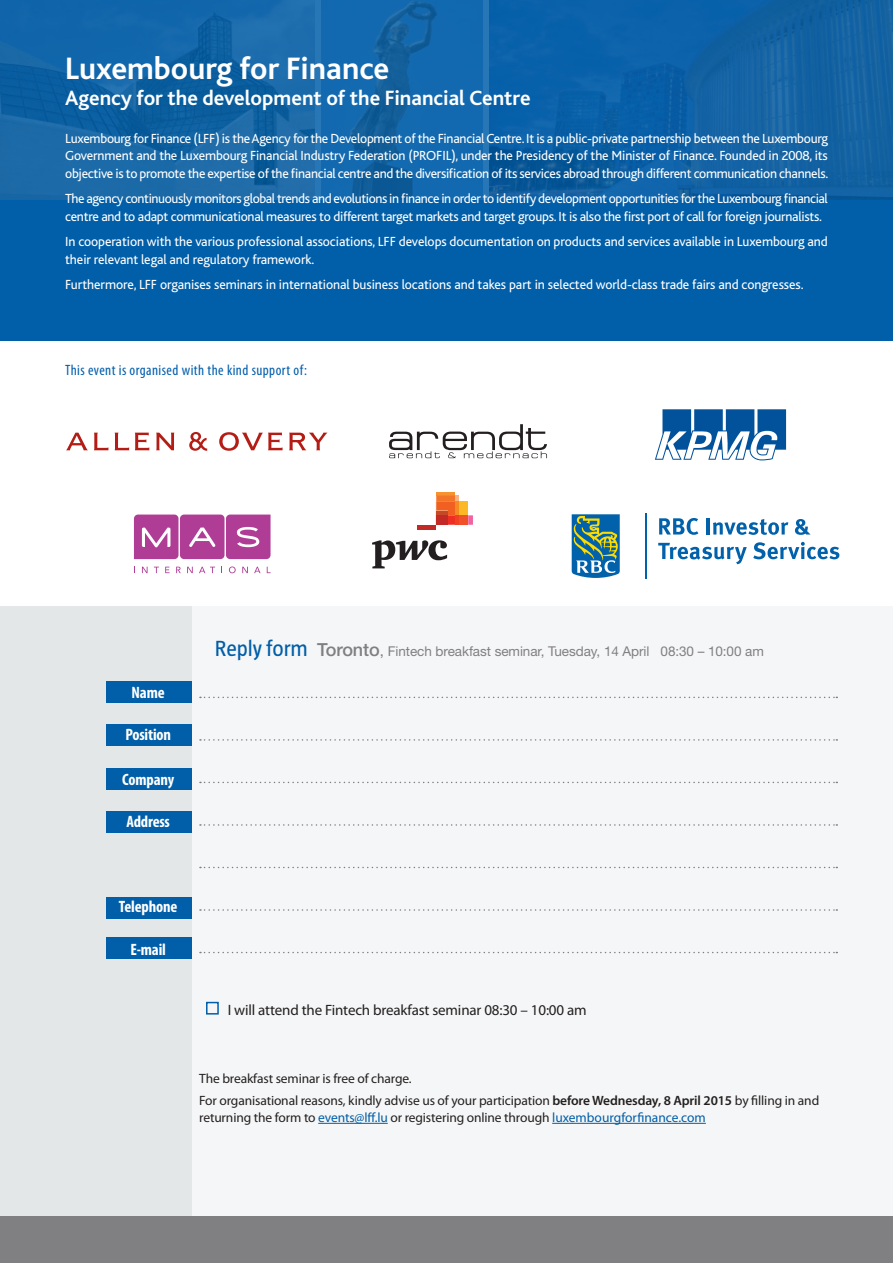
<style>
.page{position:relative;width:893px;height:1263px;background:#fff}
.page>*{position:absolute;margin:0;border:0;box-sizing:border-box;transform-origin:0 0}
.t1{font:700 32.4px "Bliss";color:#fff}
.t2{font:700 21.6px "Bliss";color:#fff}
.t3{font:700 condensed 16.5px "Myriad Pro";letter-spacing:-.01em;color:#fff}
.t4{font:15px "Myriad Pro";letter-spacing:-.01em;color:#231f20}
.t5{font:condensed 15px "Myriad Pro";letter-spacing:.03em;color:#015dac}
.t6{font:13.8px/17.2px "Bliss";letter-spacing:-.02em;color:#fff}
.t7{font:13.5px/22.2px "Myriad Pro";letter-spacing:-.01em;color:#231f20}
.t8{font:13.5px "Helvetica Neue LT Std";letter-spacing:-.005em;color:#808083}
.s1{font-family:"Taz";font-size:22.5px;color:#015ea8}
.s2{font-weight:500;font-size:18px}
.s3{font-size:15px}
.s4{font-weight:600}
.s5{color:#015ea8}
</style>
<div class="page">
<svg style="left:0;top:0;width:893px;height:340px;background:#0a61a7"></svg>
<div style="left:0;top:606px;width:893px;height:623px;background:#f5f6f7"></div>
<div style="left:0;top:606px;width:191px;height:620px;background:#e3e7e7"></div>
<div style="left:106px;top:681px;width:85px;height:22px;background:#015ea8"></div>
<div style="left:106px;top:725px;width:85px;height:21px;background:#015ea8"></div>
<div style="left:106px;top:768px;width:85px;height:21px;background:#015ea8"></div>
<div style="left:106px;top:811px;width:85px;height:21px;background:#015ea8"></div>
<div style="left:106px;top:897px;width:85px;height:21px;background:#015ea8"></div>
<div style="left:106px;top:937px;width:85px;height:21px;background:#015ea8"></div>
<svg style="left:200px;top:697px;width:637px;height:1px"></svg>
<svg style="left:200px;top:739px;width:637px;height:2px"></svg>
<svg style="left:200px;top:782px;width:637px;height:1px"></svg>
<svg style="left:200px;top:824px;width:637px;height:2px"></svg>
<svg style="left:200px;top:867px;width:637px;height:1px"></svg>
<svg style="left:200px;top:909px;width:637px;height:2px"></svg>
<svg style="left:200px;top:952px;width:637px;height:1px"></svg>
<div style="left:206px;top:1002px;width:13px;height:12px;border:2px solid #015ea8"></div>
<hr style="left:318px;top:1123px;width:70px;height:1px;background:#015ea8">
<hr style="left:552px;top:1123px;width:154px;height:1px;background:#015ea8">
<div style="left:0;top:1216px;width:893px;height:47px;background:#808083"></div>
<svg style="left:389px;top:424px;width:158px;height:34px"></svg>
<svg style="left:189px;top:432px;width:18px;height:19px"></svg>
<svg style="left:94px;top:433px;width:14px;height:17px"></svg>
<svg style="left:115px;top:433px;width:14px;height:17px"></svg>
<svg style="left:66px;top:433px;width:22px;height:17px"></svg>
<svg style="left:135px;top:433px;width:14px;height:17px"></svg>
<svg style="left:156px;top:433px;width:18px;height:17px"></svg>
<svg style="left:219px;top:432px;width:64px;height:19px"></svg>
<svg style="left:289px;top:433px;width:38px;height:17px"></svg>
<svg style="left:655px;top:409px;width:131px;height:51px"></svg>
<svg style="left:372px;top:540px;width:75px;height:28px"></svg>
<hr style="left:436px;top:492px;width:19px;height:3px;background:#f7932e">
<svg style="left:436px;top:495px;width:37px;height:30px"></svg>
<hr style="left:436px;top:511px;width:12px;height:4px;background:#c54925">
<div style="left:436px;top:515px;width:12px;height:10px;background:#c32a25"></div>
<hr style="left:417px;top:525px;width:19px;height:4px;background:#c32a25">
<svg style="left:142px;top:567px;width:6px;height:6px"></svg>
<svg style="left:154px;top:567px;width:5px;height:6px"></svg>
<svg style="left:165px;top:567px;width:5px;height:6px"></svg>
<svg style="left:176px;top:567px;width:5px;height:6px"></svg>
<svg style="left:187px;top:567px;width:6px;height:6px"></svg>
<svg style="left:199px;top:567px;width:16px;height:6px"></svg>
<svg style="left:229px;top:566px;width:7px;height:7px"></svg>
<svg style="left:242px;top:567px;width:6px;height:6px"></svg>
<svg style="left:254px;top:567px;width:7px;height:6px"></svg>
<svg style="left:134px;top:514px;width:137px;height:45px;background:#b957a4"></svg>
<svg style="left:571px;top:514px;width:49px;height:64px;background:#4d8a94"></svg>
<hr style="left:645px;top:513px;width:2px;height:65px;background:#0161aa">
<svg style="left:659px;top:518px;width:39px;height:17px"></svg>
<hr style="left:706px;top:518px;width:4px;height:16px;background:#0161aa">
<svg style="left:713px;top:519px;width:75px;height:16px"></svg>
<svg style="left:795px;top:519px;width:15px;height:16px"></svg>
<svg style="left:658px;top:543px;width:89px;height:21px"></svg>
<svg style="left:753px;top:542px;width:86px;height:17px"></svg>
<h1 class="t1" style="left:65px;top:51px;width:326px">Luxembourg for Finance</h1>
<h2 class="t2" style="left:65px;top:86px;width:467px">Agency for the development of the Financial Centre</h2>
<p class="t6" style="left:65px;top:130px;width:764px;text-align:justify">Luxembourg for Finance (LFF) is the Agency for the Development of the Financial Centre. It is a public-private partnership between the Luxembourg Government and the Luxembourg Financial Industry Federation (PROFIL), under the Presidency of the Minister of Finance. Founded in 2008, its objective is to promote the expertise of the financial centre and the diversification of its services abroad through different communication channels.</p>
<p class="t6" style="left:65px;top:190px;width:764px">The agency continuously monitors global trends and evolutions in finance in order to identify development opportunities for the Luxembourg financial centre and to adapt communicational measures to different target markets and target groups. It is also the first port of call for foreign journalists.</p>
<p class="t6" style="left:65px;top:233px;width:764px">In cooperation with the various professional associations, LFF develops documentation on products and services available in Luxembourg and their relevant legal and regulatory framework.</p>
<p class="t6" style="left:65px;top:276px;width:740px">Furthermore, LFF organises seminars in international business locations and takes part in selected world-class trade fairs and congresses.</p>
<p class="t5" style="left:65px;top:361px;width:243px">This event is organised with the kind support of:</p>
<p class="t3" style="left:132px;top:682px;width:35px">Name</p>
<p class="t3" style="left:125px;top:724px;width:47px">Position</p>
<p class="t3" style="left:122px;top:769px;width:53px">Company</p>
<p class="t3" style="left:126px;top:811px;width:45px">Address</p>
<p class="t8" style="left:215px;top:643px;width:551px"><span class="s1">Reply form</span> <span class="s2">Toronto</span><span class="s3">,</span> Fintech breakfast seminar, Tuesday, 14 April 08:30 – 10:00 am</p>
<p class="t3" style="left:119px;top:896px;width:60px">Telephone</p>
<p class="t3" style="left:130px;top:939px;width:37px">E-mail</p>
<p class="t4" style="left:228px;top:1000px;width:360px">I will attend the Fintech breakfast seminar 08:30 – 10:00 am</p>
<p class="t7" style="left:199px;top:1067px;width:622px">The breakfast seminar is free of charge.<br>For organisational reasons, kindly advise us of your participation <span class="s4">before Wednesday, 8 April 2015</span> by filling in and</p>
<p class="t7" style="left:199px;top:1106px;width:508px">returning the form to <span class="s5">events@lff.lu</span> or registering online through <span class="s5">luxembourgforfinance.com</span></p>
</div>
